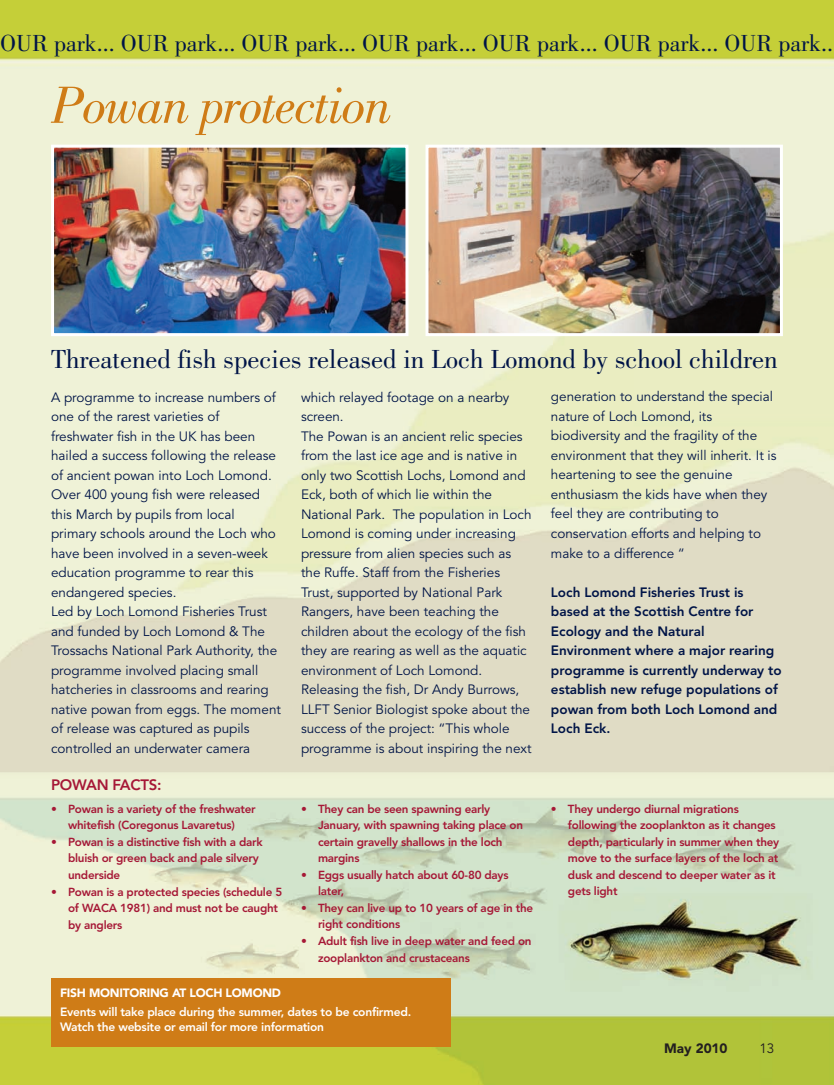
<style>
.page{position:relative;width:834px;height:1085px;background:#fff}
.page>*{position:absolute;margin:0;border:0;box-sizing:border-box;transform-origin:0 0}
.t1{font:italic 54px "Bodoni";letter-spacing:-.025em;color:#cf7c17}
.t2{font:27px "Bodoni";color:#001447}
.t3{font:24px "Bodoni";color:#001447}
.t4{font:800 15px "Avenir";letter-spacing:-.02em;color:#a61836}
.t5{font:13.5px/19.5px "Avenir";color:#001447}
.t6{font:800 13.5px/19.5px "Avenir";color:#001447}
.t7{font:900 13.5px "Avenir";color:#231f20}
.t8{font:13.5px "Avenir";color:#231f20}
.t9{font:800 12px/15px "Avenir";letter-spacing:-.02em;color:#fff}
.t10{font:900 12px "Avenir";letter-spacing:-.02em;color:#fff}
.t11{font:800 11.7px/16.5px "Avenir";letter-spacing:-.02em;color:#a61836}
</style>
<div class="page">
<img style="left:0;top:0;width:833px;height:1084px">
<div style="left:51px;top:978px;width:400px;height:68px;background:#cf7c17"></div>
<img style="left:55px;top:149px;width:349px;height:183px">
<div style="left:51px;top:145px;width:357px;height:191px;border:3px solid #fff"></div>
<img style="left:429px;top:149px;width:349px;height:183px">
<div style="left:425px;top:145px;width:357px;height:191px;border:3px solid #fff"></div>
<h3 class="t3" style="left:0;top:34px;width:834px">OUR park... OUR park... OUR park... OUR park... OUR park... OUR park... OUR park..</h3>
<h1 class="t1" style="left:51px;top:85px;width:342px">Powan protection</h1>
<h2 class="t2" style="left:51px;top:349px;width:728px">Threatened fish species released in Loch Lomond by school children</h2>
<p class="t5" style="left:51px;top:388px;width:231px">A programme to increase numbers of one of the rarest varieties of freshwater fish in the UK has been hailed a success following the release of ancient powan into Loch Lomond.<br>Over 400 young fish were released this March by pupils from local primary schools around the Loch who have been involved in a seven-week education programme to rear this endangered species.<br>Led by Loch Lomond Fisheries Trust and funded by Loch Lomond &amp; The Trossachs National Park Authority, the programme involved placing small hatcheries in classrooms and rearing native powan from eggs. The moment of release was captured as pupils controlled an underwater camera</p>
<p class="t5" style="left:301px;top:388px;width:232px">which relayed footage on a nearby screen.<br>The Powan is an ancient relic species from the last ice age and is native in only two Scottish Lochs, Lomond and Eck, both of which lie within the National Park. The population in Loch Lomond is coming under increasing pressure from alien species such as the Ruffe. Staff from the Fisheries Trust, supported by National Park Rangers, have been teaching the children about the ecology of the fish they are rearing as well as the aquatic environment of Loch Lomond.<br>Releasing the fish, Dr Andy Burrows, LLFT Senior Biologist spoke about the success of the project: “This whole programme is about inspiring the next</p>
<p class="t5" style="left:551px;top:388px;width:227px">generation to understand the special nature of Loch Lomond, its biodiversity and the fragility of the environment that they will inherit. It is heartening to see the genuine enthusiasm the kids have when they feel they are contributing to conservation efforts and helping to make to a difference “</p>
<p class="t6" style="left:551px;top:583px;width:232px">Loch Lomond Fisheries Trust is based at the Scottish Centre for<br>Ecology and the Natural<br>Environment where a major rearing programme is currently underway to establish new refuge populations of powan from both Loch Lomond and<br>Loch Eck.</p>
<p class="t4" style="left:51px;top:778px;width:112px">POWAN FACTS:</p>
<p class="t11" style="left:51px;top:801px;width:206px;text-align:center">• Powan is a variety of the freshwater whitefish (Coregonus Lavaretus)</p>
<p class="t11" style="left:68px;top:834px;width:196px;text-indent:-17px">• Powan is a distinctive fish with a dark bluish or green back and pale silvery underside</p>
<p class="t11" style="left:68px;top:884px;width:216px;text-indent:-17px">• Powan is a protected species (schedule 5 of WACA 1981) and must not be caught by anglers</p>
<p class="t11" style="left:318px;top:801px;width:206px;text-indent:-17px">• They can be seen spawning early<br>January, with spawning taking place on certain gravelly shallows in the loch margins</p>
<p class="t11" style="left:318px;top:867px;width:192px;text-indent:-17px">• Eggs usually hatch about 60-80 days later,</p>
<p class="t11" style="left:318px;top:900px;width:217px;text-indent:-17px">• They can live up to 10 years of age in the right conditions</p>
<p class="t11" style="left:318px;top:933px;width:215px;text-indent:-17px">• Adult fish live in deep water and feed on zooplankton and crustaceans</p>
<p class="t10" style="left:60px;top:987px;width:222px">FISH MONITORING AT LOCH LOMOND</p>
<p class="t9" style="left:60px;top:1005px;width:352px">Events will take place during the summer, dates to be confirmed.<br>Watch the website or email for more information</p>
<p class="t11" style="left:568px;top:801px;width:213px;text-indent:-17px">• They undergo diurnal migrations following the zooplankton as it changes depth, particularly in summer when they move to the surface layers of the loch at dusk and descend to deeper water as it gets light</p>
<p class="t7" style="left:664px;top:1042px;width:65px">May 2010</p>
<p class="t8" style="left:759px;top:1042px;width:16px">13</p>
</div>
